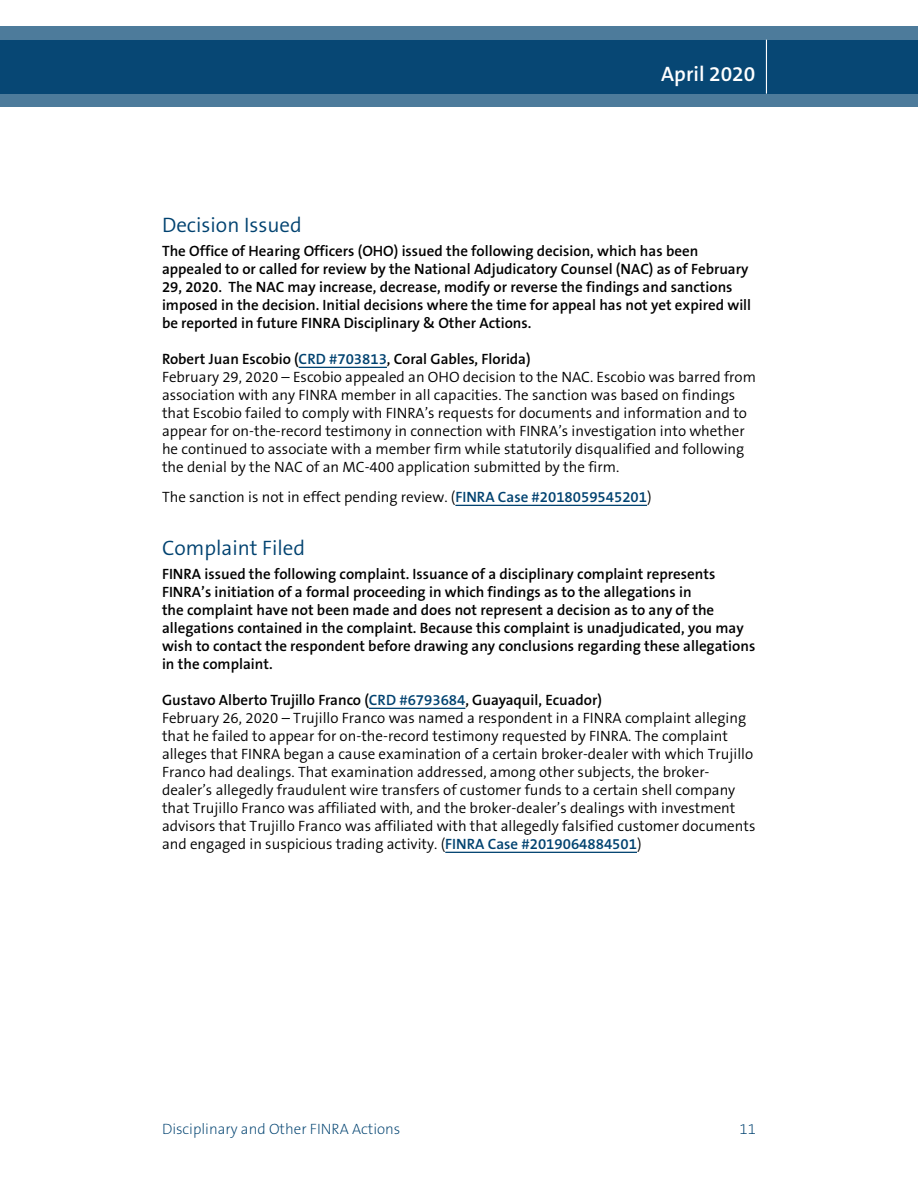
<style>
.page{position:relative;width:918px;height:1188px;background:#fff}
.page>*{position:absolute;margin:0;border:0;box-sizing:border-box;transform-origin:0 0}
.t1{font:300 21px "The Sans B4";color:#004270}
.t2{font:600 21px "The Sans B6";color:#fff}
.t3{font:300 15px/18px "The Sans B4";color:#000}
.t4{font:600 15px/18px "The Sans B6";color:#000}
.t5{font:200 15px "The Sans B2";color:#004270}
.s1{color:#004270}
.s2{font-family:"The Sans B6";font-weight:600;color:#004270}
</style>
<div class="page">
<svg style="left:0;top:26px;width:918px;height:81px;fill:#074774"></svg>
<hr style="left:766px;top:40px;width:1px;height:54px;background:#fff">
<hr style="left:299px;top:367px;width:88px;height:1px;background:#004270">
<hr style="left:455px;top:505px;width:192px;height:1px;background:#004270">
<hr style="left:369px;top:708px;width:96px;height:1px;background:#004270">
<hr style="left:445px;top:852px;width:192px;height:1px;background:#004270">
<h1 class="t2" style="left:661px;top:62px;width:96px">April 2020</h1>
<h1 class="t1" style="left:162px;top:213px;width:141px">Decision Issued</h1>
<p class="t4" style="left:162px;top:242px;width:591px">The Office of Hearing Officers (OHO) issued the following decision, which has been appealed to or called for review by the National Adjudicatory Counsel (NAC) as of February 29, 2020. The NAC may increase, decrease, modify or reverse the findings and sanctions imposed in the decision. Initial decisions where the time for appeal has not yet expired will be reported in future FINRA Disciplinary &amp; Other Actions.</p>
<p class="t4" style="left:162px;top:351px;width:370px">Robert Juan Escobio (<span class="s1">CRD #703813</span>, Coral Gables, Florida)</p>
<p class="t3" style="left:162px;top:369px;width:595px">February 29, 2020 – Escobio appealed an OHO decision to the NAC. Escobio was barred from association with any FINRA member in all capacities. The sanction was based on findings that Escobio failed to comply with FINRA’s requests for documents and information and to appear for on-the-record testimony in connection with FINRA’s investigation into whether he continued to associate with a member firm while statutorily disqualified and following the denial by the NAC of an MC-400 application submitted by the firm.</p>
<p class="t3" style="left:162px;top:489px;width:491px">The sanction is not in effect pending review. (<span class="s2">FINRA Case #2018059545201</span>)</p>
<h1 class="t1" style="left:162px;top:536px;width:145px">Complaint Filed</h1>
<p class="t4" style="left:162px;top:565px;width:595px">FINRA issued the following complaint. Issuance of a disciplinary complaint represents FINRA’s initiation of a formal proceeding in which findings as to the allegations in<br>the complaint have not been made and does not represent a decision as to any of the allegations contained in the complaint. Because this complaint is unadjudicated, you may wish to contact the respondent before drawing any conclusions regarding these allegations in the complaint.</p>
<p class="t4" style="left:162px;top:692px;width:442px">Gustavo Alberto Trujillo Franco (<span class="s1">CRD #6793684</span>, Guayaquil, Ecuador)</p>
<p class="t3" style="left:162px;top:710px;width:595px">February 26, 2020 – Trujillo Franco was named a respondent in a FINRA complaint alleging that he failed to appear for on-the-record testimony requested by FINRA. The complaint alleges that FINRA began a cause examination of a certain broker-dealer with which Trujillo Franco had dealings. That examination addressed, among other subjects, the broker&shy;dealer’s allegedly fraudulent wire transfers of customer funds to a certain shell company that Trujillo Franco was affiliated with, and the broker-dealer’s dealings with investment advisors that Trujillo Franco was affiliated with that allegedly falsified customer documents and engaged in suspicious trading activity. (<span class="s2">FINRA Case #2019064884501</span>)</p>
<p class="t5" style="left:162px;top:1121px;width:240px">Disciplinary and Other FINRA Actions</p>
<p class="t5" style="left:740px;top:1121px;width:18px">11</p>
</div>
